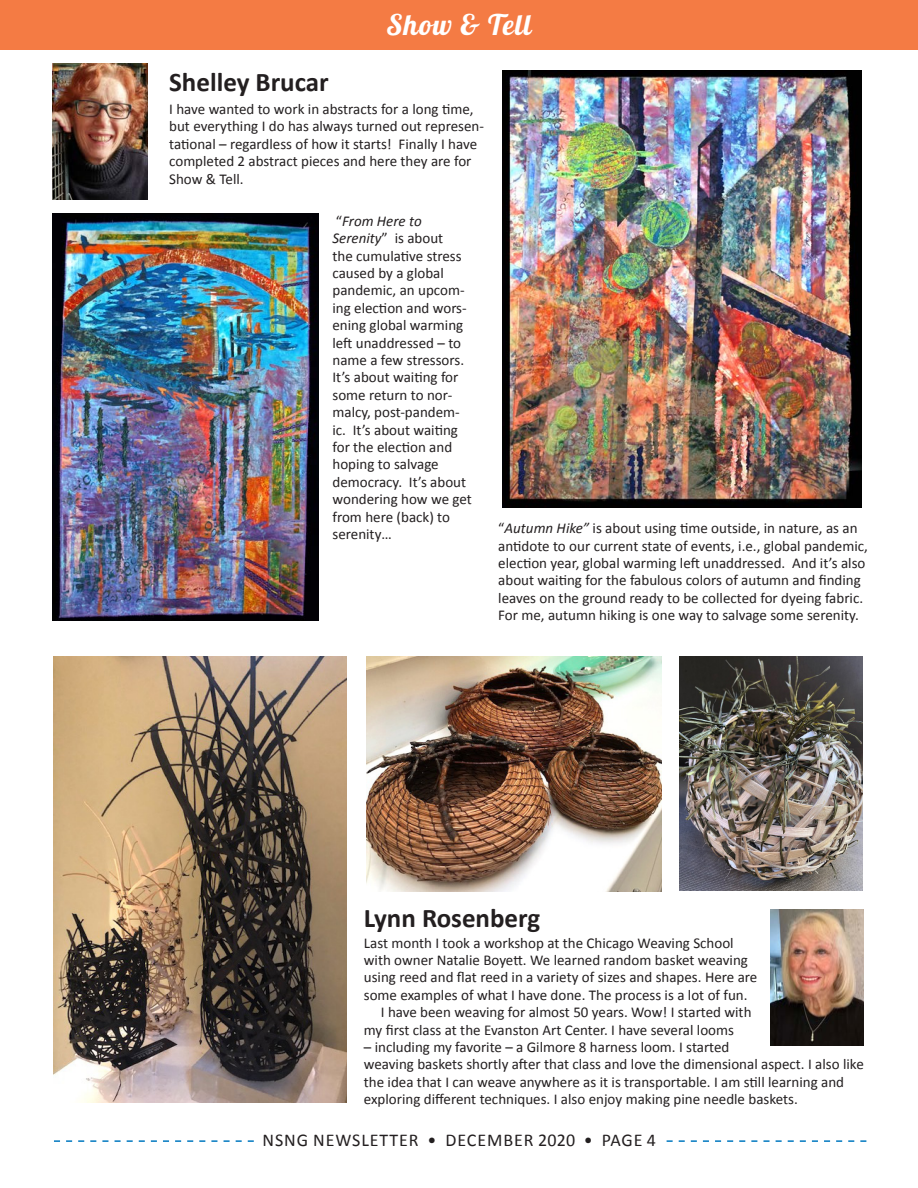
<style>
.page{position:relative;width:918px;height:1188px;background:#fff}
.page>*{position:absolute;margin:0;border:0;box-sizing:border-box;transform-origin:0 0}
.t1{font:28.5px "Lobster 1.4";letter-spacing:.04em;color:#fff}
.t2{font:700 27px "Calibri";color:#231f20}
.t3{font:18px "Calibri";letter-spacing:.05em;color:#231f20}
.t4{font:15px/17.4px "Calibri";color:#231f20}
.s1{font-style:italic}
</style>
<div class="page">
<svg style="left:54px;top:1140px;width:200px;height:2px"></svg>
<svg style="left:667px;top:1140px;width:199px;height:2px"></svg>
<div style="left:1px;top:0;width:917px;height:50px;background:#f47b44"></div>
<img style="left:502px;top:70px;width:359px;height:438px">
<img style="left:52px;top:63px;width:96px;height:136px">
<img style="left:52px;top:213px;width:267px;height:408px">
<img style="left:771px;top:910px;width:93px;height:136px">
<img style="left:54px;top:656px;width:293px;height:447px">
<img style="left:366px;top:656px;width:295px;height:235px">
<img style="left:680px;top:656px;width:182px;height:235px">
<h1 class="t1" style="left:386px;top:6px;width:147px">Show &amp; Tell</h1>
<h2 class="t2" style="left:169px;top:64px;width:161px">Shelley Brucar</h2>
<p class="t4" style="left:169px;top:100px;width:316px">I have wanted to work in abstracts for a long time, but everything I do has always turned out represen&shy;tational – regardless of how it starts! Finally I have completed 2 abstract pieces and here they are for Show &amp; Tell.</p>
<p class="t4" style="left:333px;top:212px;width:141px">“<span class="s1">From Here to<br>Serenity</span>” is about<br>the cumulative stress caused by a global pandemic, an upcom&shy;ing election and wors&shy;ening global warming left unaddressed – to name a few stressors.<br>It’s about waiting for some return to nor&shy;malcy, post-pandem&shy;ic. It’s about waiting for the election and hoping to salvage democracy. It’s about wondering how we get from here (back) to serenity…</p>
<p class="t4" style="left:498px;top:520px;width:371px">“<span class="s1">Autumn Hike”</span> is about using time outside, in nature, as an antidote to our current state of events, i.e., global pandemic, election year, global warming left unaddressed. And it’s also about waiting for the fabulous colors of autumn and finding leaves on the ground ready to be collected for dyeing fabric.<br>For me, autumn hiking is one way to salvage some serenity.</p>
<h2 class="t2" style="left:364px;top:901px;width:178px">Lynn Rosenberg</h2>
<p class="t4" style="left:364px;top:934px;width:371px">Last month I took a workshop at the Chicago Weaving School</p>
<p class="t4" style="left:364px;top:951px;width:386px">with owner Natalie Boyett. We learned random basket weaving</p>
<p class="t4" style="left:364px;top:969px;width:395px">using reed and flat reed in a variety of sizes and shapes. Here are</p>
<p class="t4" style="left:364px;top:986px;width:385px">some examples of what I have done. The process is a lot of fun.</p>
<p class="t4" style="left:381px;top:1004px;width:372px">I have been weaving for almost 50 years. Wow! I started with</p>
<p class="t4" style="left:364px;top:1021px;width:372px">my first class at the Evanston Art Center. I have several looms</p>
<p class="t4" style="left:364px;top:1038px;width:501px">– including my favorite – a Gilmore 8 harness loom. I started<br>weaving baskets shortly after that class and love the dimensional aspect. I also like the idea that I can weave anywhere as it is transportable. I am still learning and exploring different techniques. I also enjoy making pine needle baskets.</p>
<p class="t3" style="left:263px;top:1129px;width:395px">NSNG NEWSLETTER • DECEMBER 2020 • PAGE 4</p>
</div>
